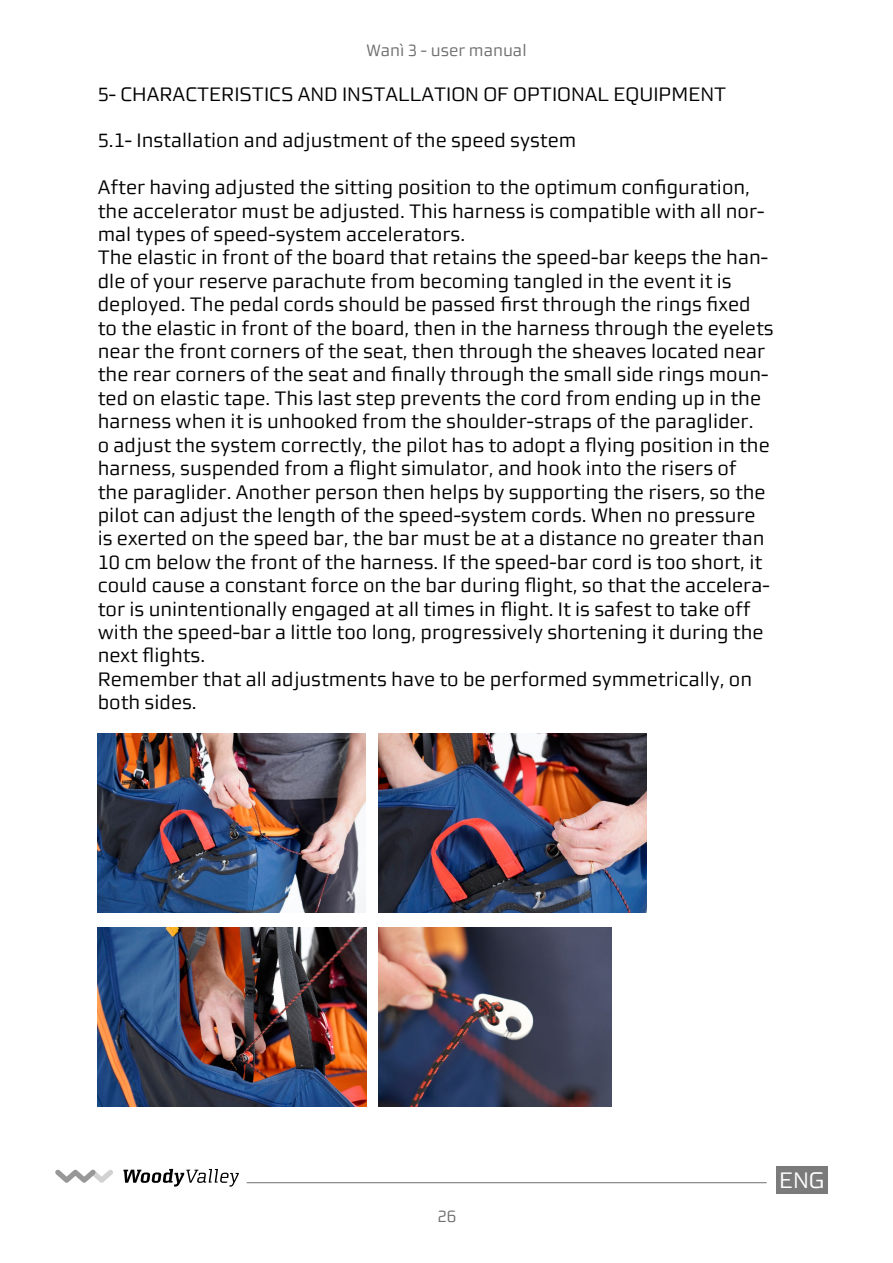
<style>
.page{position:relative;width:893px;height:1263px;background:#fff}
.page>*{position:absolute;margin:0;border:0;box-sizing:border-box;transform-origin:0 0}
.t1{font:22.5px "Morgan Sans Lining";color:#fff}
.t2{font:19.5px/23.4px "Morgan Sans Lining";color:#000}
.t3{font:16.5px "Morgan Sans Lining";color:#706f6f}
</style>
<div class="page">
<hr style="left:247px;top:1182px;width:520px;height:1px;background:#706f6f">
<svg style="left:123px;top:1169px;width:116px;height:17px"></svg>
<svg style="left:55px;top:1169px;width:58px;height:14px"></svg>
<div style="left:776px;top:1166px;width:51px;height:28px;background:#7c7b7b"></div>
<img style="left:98px;top:733px;width:267px;height:179px">
<img style="left:378px;top:733px;width:269px;height:179px">
<img style="left:378px;top:927px;width:234px;height:179px">
<img style="left:98px;top:927px;width:268px;height:179px">
<p class="t3" style="left:366px;top:41px;width:162px">Wanì 3 - user manual</p>
<p class="t2" style="left:98px;top:82px;width:630px">5- CHARACTERISTICS AND INSTALLATION OF OPTIONAL EQUIPMENT</p>
<p class="t2" style="left:98px;top:129px;width:480px">5.1- Installation and adjustment of the speed system</p>
<p class="t2" style="left:98px;top:176px;width:677px">After having adjusted the sitting position to the optimum configuration, the accelerator must be adjusted. This harness is compatible with all nor&shy;mal types of speed-system accelerators.<br>The elastic in front of the board that retains the speed-bar keeps the han&shy;dle of your reserve parachute from becoming tangled in the event it is deployed. The pedal cords should be passed first through the rings fixed to the elastic in front of the board, then in the harness through the eyelets near the front corners of the seat, then through the sheaves located near the rear corners of the seat and finally through the small side rings moun&shy;ted on elastic tape. This last step prevents the cord from ending up in the harness when it is unhooked from the shoulder-straps of the paraglider.<br>o adjust the system correctly, the pilot has to adopt a flying position in the harness, suspended from a flight simulator, and hook into the risers of<br>the paraglider. Another person then helps by supporting the risers, so the pilot can adjust the length of the speed-system cords. When no pressure is exerted on the speed bar, the bar must be at a distance no greater than 10 cm below the front of the harness. If the speed-bar cord is too short, it could cause a constant force on the bar during flight, so that the accelera&shy;tor is unintentionally engaged at all times in flight. It is safest to take off with the speed-bar a little too long, progressively shortening it during the next flights.<br>Remember that all adjustments have to be performed symmetrically, on both sides.</p>
<p class="t3" style="left:437px;top:1207px;width:20px">26</p>
<p class="t1" style="left:779px;top:1167px;width:47px">ENG</p>
</div>
